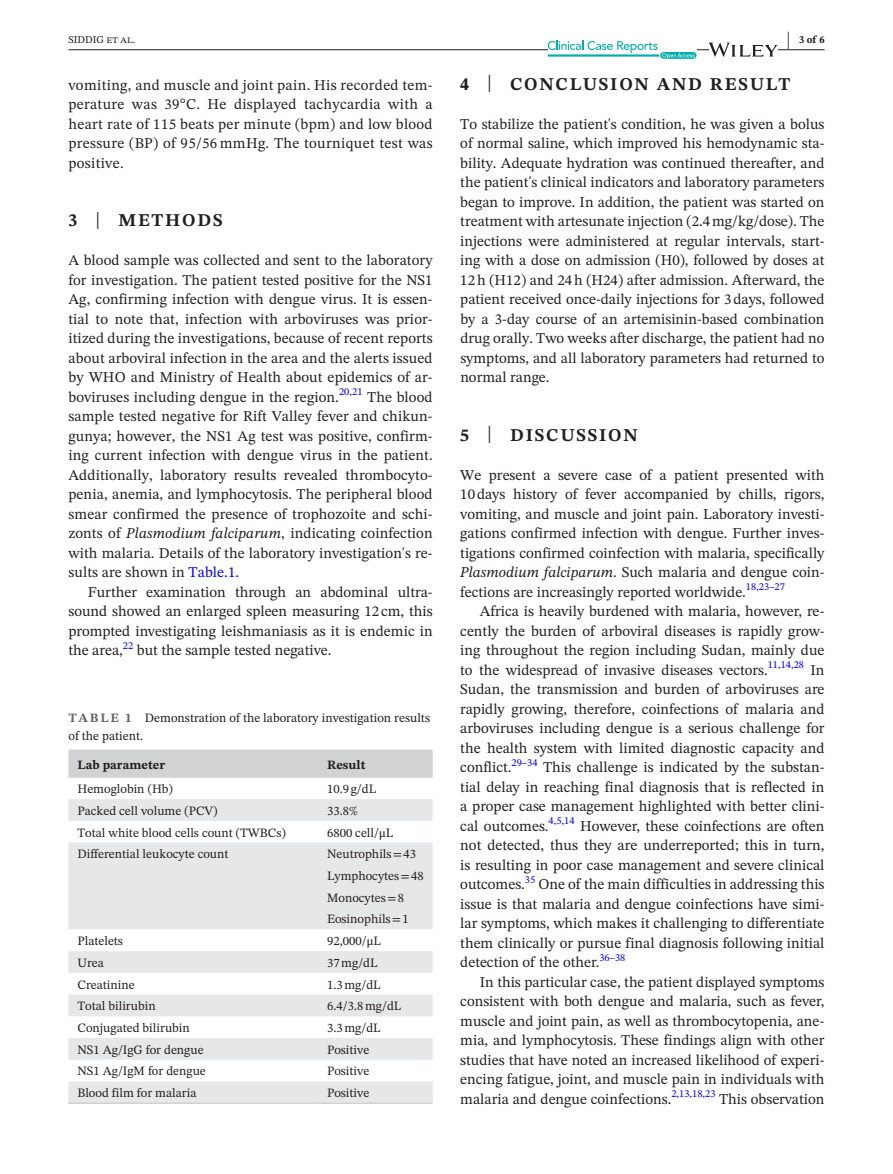
<style>
.page{position:relative;width:893px;height:1174px;background:#fff}
.page>*{position:absolute;margin:0;border:0;box-sizing:border-box;transform-origin:0 0}
.t1{font:700 21px "STIX Two Text";color:#231f20;scale:.42 1}
.t2{font:700 18px "STIX Two Text";letter-spacing:.1em;color:#231f20}
.t3{font:15px/19.5px "STIX Two Text";color:#231f20;text-align:justify}
.t4{font:12.75px/21.8px "STIX Two Text";color:#231f20}
.t5{font:700 12.75px "STIX Two Text";color:#231f20}
.t6{font:10.5px "STIX Two Text";color:#00f}
.t7{font:10.5px "STIX Two Text";color:#231f20}
.t8{font:700 10.5px "STIX Two Text";color:#231f20}
.s1{font-weight:400;font-size:23.7px}
.s2{font-style:italic}
.s3{color:#00f}
.s4{font-weight:700;color:#636366}
.s5{font-family:"STIX"}
</style>
<div class="page">
<hr style="left:68px;top:49px;width:756px;height:1px;background:#231f20">
<svg style="left:548px;top:41px;width:148px;height:18px"></svg>
<svg style="left:709px;top:43px;width:68px;height:14px"></svg>
<div style="left:68px;top:749px;width:365px;height:28px;background:#d1d2d4"></div>
<svg style="left:68px;top:799px;width:365px;height:303px;fill:#e6e7e9"></svg>
<hr style="left:68px;top:1102px;width:250px;height:2px;background:#d1d2d4">
<hr style="left:318px;top:1102px;width:115px;height:2px;background:#d1d2d4">
<h1 class="t1" style="left:787px;top:24px;width:8px">|</h1>
<p class="t7" style="left:68px;top:32px;width:68px">SIDDIG et al.</p>
<p class="t8" style="left:799px;top:32px;width:27px">3 of 6</p>
<p class="t3" style="left:68px;top:75px;width:366px">vomiting, and muscle and joint pain. His recorded tem&shy;perature was 39°C. He displayed tachycardia with a heart rate of 115 beats per minute (bpm) and low blood pressure (BP) of 95/56 mmHg. The tourniquet test was positive.</p>
<p class="t2" style="left:460px;top:71px;width:331px">4 <span class="s1">|</span> CONCLUSION AND RESULT</p>
<p class="t3" style="left:460px;top:114px;width:366px">To stabilize the patient's condition, he was given a bolus of normal saline, which improved his hemodynamic sta&shy;bility. Adequate hydration was continued thereafter, and the patient's clinical indicators and laboratory parameters began to improve. In addition, the patient was started on treatment with artesunate injection (2.4mg/kg/dose). The injections were administered at regular intervals, start&shy;ing with a dose on admission (H0), followed by doses at 12h (H12) and 24h (H24) after admission. Afterward, the patient received once-daily injections for 3days, followed by a 3-day course of an artemisinin-based combination drug orally. Two weeks after discharge, the patient had no symptoms, and all laboratory parameters had returned to normal range.</p>
<p class="t2" style="left:68px;top:207px;width:156px">3 <span class="s1">|</span> METHODS</p>
<p class="t3" style="left:68px;top:250px;width:366px">A blood sample was collected and sent to the laboratory for investigation. The patient tested positive for the NS1<br>Ag, confirming infection with dengue virus. It is essen&shy;tial to note that, infection with arboviruses was prior&shy;itized during the investigations, because of recent reports about arboviral infection in the area and the alerts issued by WHO and Ministry of Health about epidemics of ar&shy;boviruses including dengue in the region.</p>
<p class="t6" style="left:339px;top:384px;width:25px">20,21</p>
<p class="t3" style="left:68px;top:387px;width:366px;text-indent:299px">The blood sample tested negative for Rift Valley fever and chikun&shy;gunya; however, the NS1 Ag test was positive, confirm&shy;ing current infection with dengue virus in the patient.<br>Additionally, laboratory results revealed thrombocyto&shy;penia, anemia, and lymphocytosis. The peripheral blood smear confirmed the presence of trophozoite and schi&shy;zonts of <span class="s2">Plasmodium falciparum</span>, indicating coinfection with malaria. Details of the laboratory investigation's re&shy;sults are shown in <span class="s3">Table.1.</span></p>
<p class="t3" style="left:68px;top:582px;width:366px;text-indent:20px">Further examination through an abdominal ultra&shy;sound showed an enlarged spleen measuring 12cm, this prompted investigating leishmaniasis as it is endemic in the area,</p>
<p class="t2" style="left:460px;top:422px;width:179px">5 <span class="s1">|</span> DISCUSSION</p>
<p class="t3" style="left:460px;top:465px;width:366px">We present a severe case of a patient presented with 10days history of fever accompanied by chills, rigors, vomiting, and muscle and joint pain. Laboratory investi&shy;gations confirmed infection with dengue. Further inves&shy;tigations confirmed coinfection with malaria, specifically <span class="s2">Plasmodium falciparum</span>. Such malaria and dengue coin&shy;fections are increasingly reported worldwide.</p>
<p class="t6" style="left:746px;top:579px;width:41px">18,23–27</p>
<p class="t3" style="left:460px;top:601px;width:366px;text-indent:20px">Africa is heavily burdened with malaria, however, re&shy;cently the burden of arboviral diseases is rapidly grow&shy;ing throughout the region including Sudan, mainly due to the widespread of invasive diseases vectors.</p>
<p class="t6" style="left:123px;top:637px;width:12px">22</p>
<p class="t3" style="left:137px;top:640px;width:196px">but the sample tested negative.</p>
<p class="t6" style="left:768px;top:657px;width:38px">11,14,28</p>
<p class="t3" style="left:460px;top:660px;width:366px;text-indent:350px">In Sudan, the transmission and burden of arboviruses are rapidly growing, therefore, coinfections of malaria and arboviruses including dengue is a serious challenge for the health system with limited diagnostic capacity and conflict.</p>
<p class="t4" style="left:68px;top:708px;width:363px;line-height:18px"><span class="s4">TABLE 1</span> Demonstration of the laboratory investigation results of the patient.</p>
<p class="t5" style="left:77px;top:755px;width:89px">Lab parameter</p>
<p class="t5" style="left:327px;top:755px;width:40px">Result</p>
<p class="t4" style="left:77px;top:778px;width:97px">Hemoglobin (Hb)</p>
<p class="t4" style="left:327px;top:778px;width:51px">10.9 g/dL</p>
<p class="t4" style="left:77px;top:799px;width:142px">Packed cell volume (PCV)</p>
<p class="t4" style="left:327px;top:799px;width:32px">33.8%</p>
<p class="t4" style="left:77px;top:821px;width:210px">Total white blood cells count (TWBCs)</p>
<p class="t4" style="left:327px;top:821px;width:68px">6800 cell/<span class="s5">μ</span>L</p>
<p class="t4" style="left:77px;top:843px;width:153px">Differential leukocyte count</p>
<p class="t4" style="left:327px;top:843px;width:98px">Neutrophils<span class="s5">=</span>43<br>Lymphocytes<span class="s5">=</span>48<br>Monocytes<span class="s5">=</span>8<br>Eosinophils<span class="s5">=</span>1</p>
<p class="t4" style="left:77px;top:930px;width:47px">Platelets</p>
<p class="t4" style="left:327px;top:930px;width:55px">92,000/<span class="s5">μ</span>L</p>
<p class="t4" style="left:77px;top:951px;width:28px">Urea</p>
<p class="t4" style="left:327px;top:951px;width:52px">37mg/dL</p>
<p class="t4" style="left:77px;top:973px;width:59px">Creatinine</p>
<p class="t4" style="left:327px;top:973px;width:55px">1.3mg/dL</p>
<p class="t4" style="left:77px;top:995px;width:80px">Total bilirubin</p>
<p class="t4" style="left:327px;top:995px;width:76px">6.4/3.8mg/dL</p>
<p class="t4" style="left:77px;top:1016px;width:114px">Conjugated bilirubin</p>
<p class="t4" style="left:327px;top:1016px;width:55px">3.3mg/dL</p>
<p class="t4" style="left:77px;top:1038px;width:128px">NS1 Ag/IgG for dengue</p>
<p class="t4" style="left:327px;top:1038px;width:44px">Positive</p>
<p class="t4" style="left:77px;top:1060px;width:130px">NS1 Ag/IgM for dengue</p>
<p class="t4" style="left:327px;top:1060px;width:44px">Positive</p>
<p class="t4" style="left:77px;top:1082px;width:121px">Blood film for malaria</p>
<p class="t4" style="left:327px;top:1082px;width:44px">Positive</p>
<p class="t6" style="left:512px;top:754px;width:28px">29–34</p>
<p class="t3" style="left:460px;top:757px;width:366px;text-indent:83px">This challenge is indicated by the substan&shy;tial delay in reaching final diagnosis that is reflected in a proper case management highlighted with better clini&shy;cal outcomes.</p>
<p class="t6" style="left:549px;top:813px;width:27px">4,5,14</p>
<p class="t3" style="left:460px;top:816px;width:366px;text-indent:120px">However, these coinfections are often not detected, thus they are underreported; this in turn, is resulting in poor case management and severe clinical outcomes.</p>
<p class="t6" style="left:525px;top:871px;width:12px">35</p>
<p class="t3" style="left:460px;top:874px;width:366px;text-indent:78px">One of the main difficulties in addressing this issue is that malaria and dengue coinfections have simi&shy;lar symptoms, which makes it challenging to differentiate them clinically or pursue final diagnosis following initial detection of the other.</p>
<p class="t6" style="left:599px;top:949px;width:28px">36–38</p>
<p class="t3" style="left:460px;top:972px;width:366px;text-indent:20px">In this particular case, the patient displayed symptoms consistent with both dengue and malaria, such as fever, muscle and joint pain, as well as thrombocytopenia, ane&shy;mia, and lymphocytosis. These findings align with other studies that have noted an increased likelihood of experi&shy;encing fatigue, joint, and muscle pain in individuals with malaria and dengue coinfections.</p>
<p class="t6" style="left:671px;top:1086px;width:46px">2,13,18,23</p>
<p class="t3" style="left:719px;top:1089px;width:107px">This observation</p>
</div>
